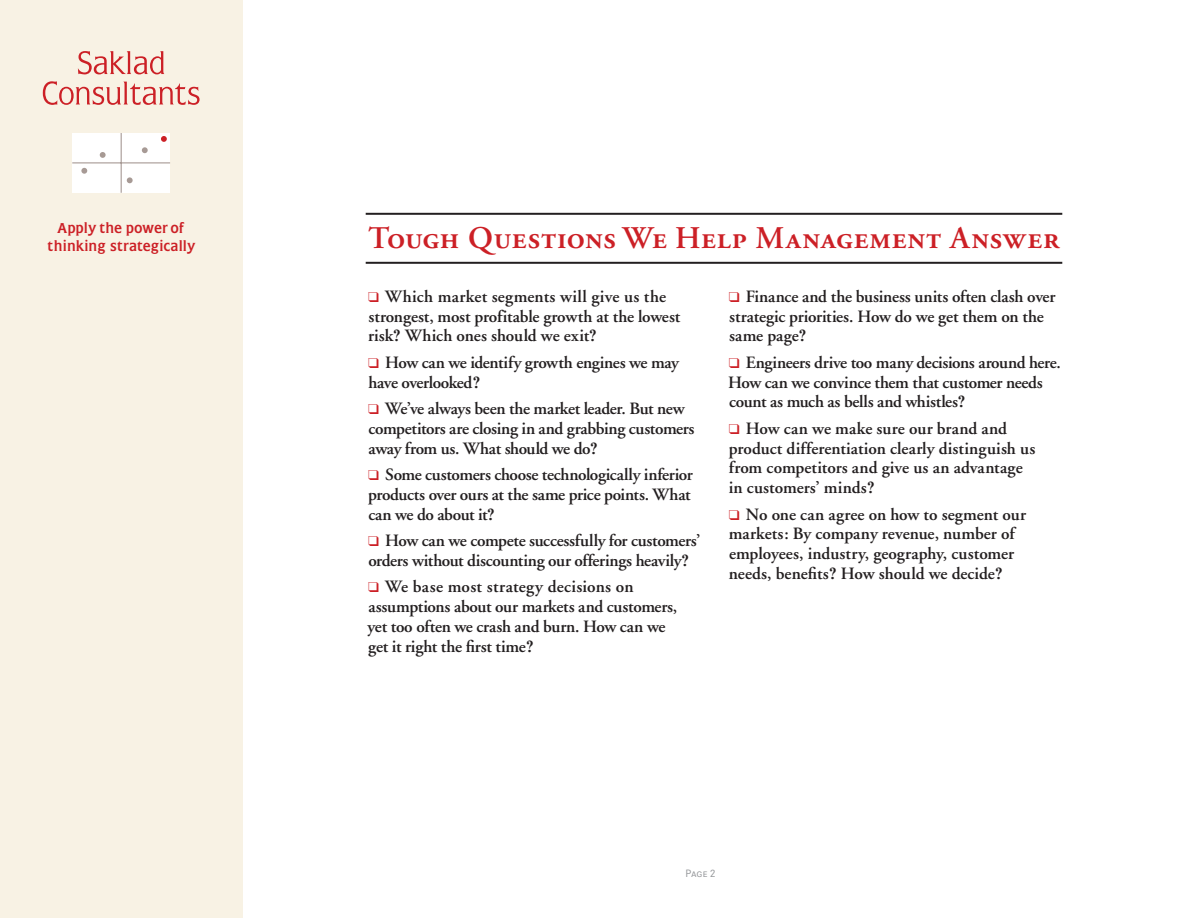
<style>
.page{position:relative;width:1188px;height:918px;background:#fff}
.page>*{position:absolute;margin:0;border:0;box-sizing:border-box;transform-origin:0 0}
.Running_copy{font:31.5px "Adobe Garamond Semibold SC";letter-spacing:.015em;color:#cc2026}
.t1{font:600 17.25px/19.8px "Adobe Garamond";letter-spacing:-.01em;color:#231f20}
.t2{font:14.85px/18px "Flange FO";letter-spacing:.04em;color:#cc2026;text-align:center}
._5mm_paragraphs{font:10.5px "Corporate S Expert BQ";color:#939598}
.s1{color:#cc2026}
.s2{font-family:"Century Schoolbook";font-weight:700;font-size:15.75px}
.s3{font-family:"Corporate SBQ"}
</style>
<div class="page">
<div style="left:0;top:0;width:242px;height:918px;background:#f8f2e4"></div>
<div style="left:72px;top:133px;width:98px;height:60px;background:#fff"></div>
<svg style="left:100px;top:152px;width:6px;height:6px"></svg>
<svg style="left:127px;top:177px;width:6px;height:6px"></svg>
<svg style="left:142px;top:147px;width:6px;height:6px"></svg>
<svg style="left:161px;top:136px;width:6px;height:6px"></svg>
<svg style="left:81px;top:168px;width:6px;height:6px"></svg>
<hr style="left:72px;top:162px;width:98px;height:1px;background:#a79a95">
<hr style="left:121px;top:133px;width:1px;height:60px;background:#a79a95">
<svg style="left:78px;top:51px;width:86px;height:23px"></svg>
<svg style="left:43px;top:81px;width:157px;height:24px"></svg>
<img style="left:365px;top:212px;width:698px;height:3px">
<img style="left:365px;top:261px;width:698px;height:3px">
<p class="t2" style="left:47px;top:219px;width:150px">Apply the power of thinking strategically</p>
<p class="Running_copy" style="left:368px;top:220px;width:693px">Tough Questions We Help Management Answer</p>
<p class="t1" style="left:368px;top:287px;width:314px"><span class="s1">❑</span> Which market segments will give us the strongest, most profitable growth at the lowest risk<span class="s2">?</span> Which ones should we exit<span class="s2">?</span></p>
<p class="t1" style="left:368px;top:353px;width:312px"><span class="s1">❑</span> How can we identify growth engines we may have overlooked<span class="s2">?</span></p>
<p class="t1" style="left:368px;top:399px;width:328px"><span class="s1">❑</span> We’ve always been the market leader. But new competitors are closing in and grabbing customers away from us. What should we do<span class="s2">?</span></p>
<p class="t1" style="left:368px;top:465px;width:326px;text-align:justify"><span class="s1">❑</span> Some customers choose technologically inferior products over ours at the same price points. What can we do about it<span class="s2">?</span></p>
<p class="t1" style="left:368px;top:531px;width:334px"><span class="s1">❑</span> How can we compete successfully for customers’ orders without discounting our offerings heavily<span class="s2">?</span></p>
<p class="t1" style="left:368px;top:577px;width:311px"><span class="s1">❑</span> We base most strategy decisions on assumptions about our markets and customers, yet too often we crash and burn. How can we get it right the first time<span class="s2">?</span></p>
<p class="t1" style="left:729px;top:287px;width:328px"><span class="s1">❑</span> Finance and the business units often clash over strategic priorities. How do we get them on the same page<span class="s2">?</span></p>
<p class="t1" style="left:728px;top:353px;width:334px"><span class="s1">❑</span> Engineers drive too many decisions around here.<br>How can we convince them that customer needs count as much as bells and whistles<span class="s2">?</span></p>
<p class="t1" style="left:729px;top:419px;width:308px"><span class="s1">❑</span> How can we make sure our brand and product differentiation clearly distinguish us from competitors and give us an advantage in customers’ minds<span class="s2">?</span></p>
<p class="t1" style="left:729px;top:505px;width:299px"><span class="s1">❑</span> No one can agree on how to segment our markets: By company revenue, number of employees, industry, geography, customer needs, benefits<span class="s2">?</span> How should we decide<span class="s2">?</span></p>
<p class="_5mm_paragraphs" style="left:686px;top:867px;width:32px">Page <span class="s3">2</span></p>
</div>
